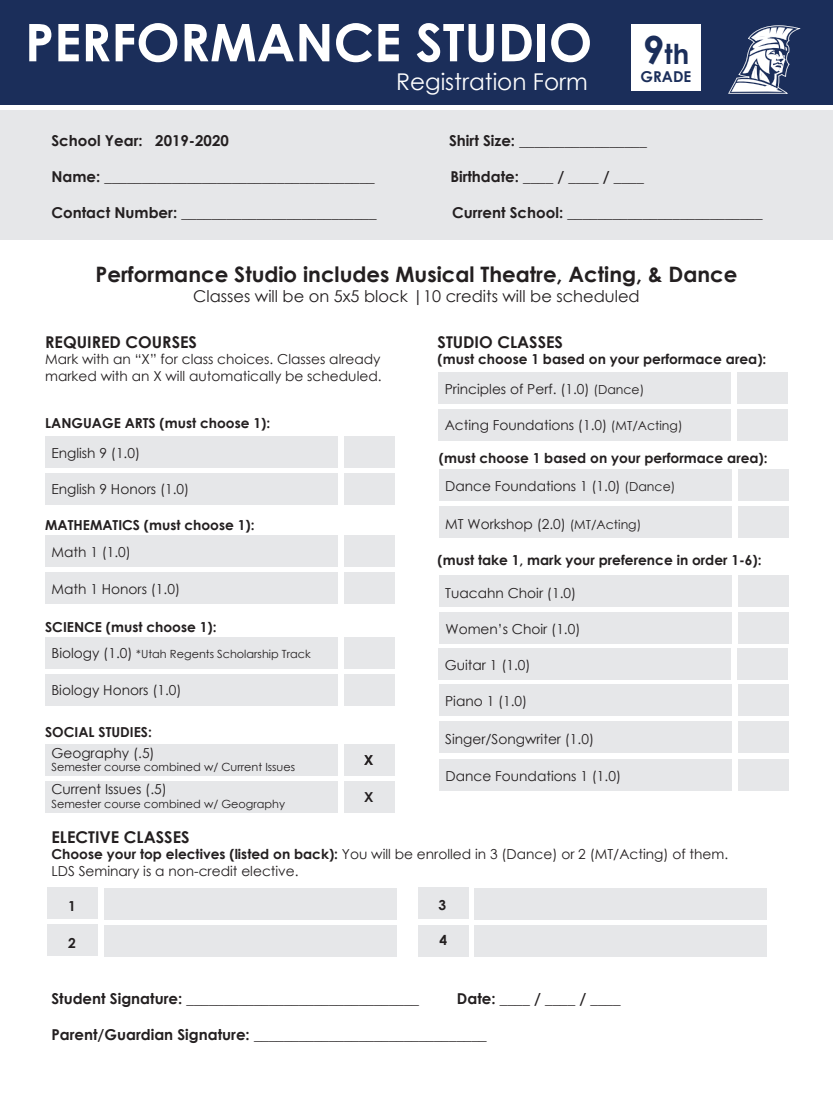
<style>
.page{position:relative;width:833px;height:1103px;background:#fff}
.page>*{position:absolute;margin:0;border:0;box-sizing:border-box;transform-origin:0 0}
.t1{font:700 51.88px "Century Gothic";color:#fff}
.t2{font:700 27.5px "Century Gothic";color:#1b2e5a}
.t3{font:23.12px "Century Gothic";color:#fff}
.t4{font:700 21.25px "Century Gothic";color:#231f20}
.t5{font:16.25px "Century Gothic";color:#231f20}
.t6{font:700 16.25px "Century Gothic";color:#231f20}
.t7{font:700 15px "Century Gothic";color:#231f20}
.t8{font:700 15px "Century Gothic";color:#1b2e5a}
.t9{font:13.75px/16.5px "Century Gothic";color:#231f20}
.t10{font:700 13.75px/29.8px "Century Gothic";color:#231f20}
.t11{font:11.25px "Century Gothic";color:#231f20}
.s1{font-size:38.75px}
.s2{font-weight:400}
.s3{font-weight:400;font-size:12.5px}
.s4{font-size:12.5px}
.s5{font-size:13.75px}
.s6{font-weight:700}
</style>
<div class="page">
<div style="left:0;top:0;width:832px;height:104px;background:#1b2e5a"></div>
<div style="left:45px;top:436px;width:293px;height:31px;background:#e6e7e9"></div>
<div style="left:344px;top:436px;width:50px;height:31px;background:#e6e7e9"></div>
<div style="left:45px;top:473px;width:293px;height:31px;background:#e6e7e9"></div>
<div style="left:344px;top:473px;width:50px;height:31px;background:#e6e7e9"></div>
<div style="left:45px;top:535px;width:293px;height:31px;background:#e6e7e9"></div>
<div style="left:344px;top:535px;width:50px;height:31px;background:#e6e7e9"></div>
<div style="left:45px;top:572px;width:293px;height:31px;background:#e6e7e9"></div>
<div style="left:344px;top:572px;width:50px;height:31px;background:#e6e7e9"></div>
<div style="left:45px;top:637px;width:293px;height:31px;background:#e6e7e9"></div>
<div style="left:344px;top:637px;width:50px;height:31px;background:#e6e7e9"></div>
<div style="left:45px;top:674px;width:293px;height:31px;background:#e6e7e9"></div>
<div style="left:344px;top:674px;width:50px;height:31px;background:#e6e7e9"></div>
<div style="left:45px;top:744px;width:293px;height:31px;background:#e6e7e9"></div>
<div style="left:344px;top:744px;width:50px;height:31px;background:#e6e7e9"></div>
<div style="left:45px;top:781px;width:293px;height:31px;background:#e6e7e9"></div>
<div style="left:344px;top:781px;width:50px;height:31px;background:#e6e7e9"></div>
<div style="left:0;top:111px;width:832px;height:129px;background:#e6e7e9"></div>
<div style="left:104px;top:888px;width:292px;height:31px;background:#e6e7e9"></div>
<div style="left:47px;top:887px;width:51px;height:31px;background:#e6e7e9"></div>
<div style="left:104px;top:925px;width:292px;height:31px;background:#e6e7e9"></div>
<div style="left:47px;top:924px;width:51px;height:31px;background:#e6e7e9"></div>
<div style="left:474px;top:888px;width:293px;height:31px;background:#e6e7e9"></div>
<div style="left:418px;top:887px;width:50px;height:31px;background:#e6e7e9"></div>
<div style="left:438px;top:372px;width:293px;height:31px;background:#e6e7e9"></div>
<div style="left:737px;top:372px;width:51px;height:31px;background:#e6e7e9"></div>
<div style="left:438px;top:409px;width:293px;height:31px;background:#e6e7e9"></div>
<div style="left:737px;top:409px;width:51px;height:31px;background:#e6e7e9"></div>
<div style="left:438px;top:648px;width:293px;height:31px;background:#e6e7e9"></div>
<div style="left:737px;top:648px;width:51px;height:31px;background:#e6e7e9"></div>
<div style="left:631px;top:24px;width:70px;height:67px;background:#fff"></div>
<div style="left:439px;top:685px;width:292px;height:31px;background:#e6e7e9"></div>
<div style="left:737px;top:685px;width:51px;height:31px;background:#e6e7e9"></div>
<div style="left:439px;top:722px;width:292px;height:31px;background:#e6e7e9"></div>
<div style="left:737px;top:722px;width:51px;height:31px;background:#e6e7e9"></div>
<div style="left:439px;top:470px;width:292px;height:31px;background:#e6e7e9"></div>
<div style="left:737px;top:470px;width:51px;height:31px;background:#e6e7e9"></div>
<div style="left:439px;top:507px;width:292px;height:31px;background:#e6e7e9"></div>
<div style="left:737px;top:507px;width:51px;height:31px;background:#e6e7e9"></div>
<div style="left:439px;top:576px;width:292px;height:31px;background:#e6e7e9"></div>
<div style="left:737px;top:576px;width:51px;height:31px;background:#e6e7e9"></div>
<div style="left:439px;top:612px;width:293px;height:31px;background:#e6e7e9"></div>
<div style="left:738px;top:612px;width:50px;height:31px;background:#e6e7e9"></div>
<div style="left:474px;top:925px;width:293px;height:31px;background:#e6e7e9"></div>
<div style="left:418px;top:925px;width:50px;height:31px;background:#e6e7e9"></div>
<div style="left:439px;top:759px;width:293px;height:31px;background:#e6e7e9"></div>
<div style="left:738px;top:759px;width:50px;height:31px;background:#e6e7e9"></div>
<svg style="left:728px;top:25px;width:72px;height:69px"></svg>
<h1 class="t1" style="left:25px;top:3px;width:569px">PERFORMANCE STUDIO</h1>
<h3 class="t3" style="left:396px;top:65px;width:193px">Registration Form</h3>
<p class="t7" style="left:51px;top:129px;width:179px">School Year: 2019-2020</p>
<p class="t7" style="left:449px;top:129px;width:199px">Shirt Size: _________________</p>
<p class="t7" style="left:51px;top:165px;width:325px">Name: ____________________________________</p>
<p class="t7" style="left:450px;top:165px;width:195px">Birthdate: ____ / ____ / ____</p>
<p class="t7" style="left:51px;top:201px;width:326px">Contact Number: __________________________</p>
<p class="t7" style="left:452px;top:201px;width:312px">Current School: __________________________</p>
<h2 class="t2" style="left:642px;top:33px;width:48px"><span class="s1">9</span>th</h2>
<p class="t8" style="left:640px;top:65px;width:52px">GRADE</p>
<h3 class="t4" style="left:96px;top:258px;width:643px">Performance Studio includes Musical Theatre, Acting, &amp; Dance</h3>
<p class="t5" style="left:193px;top:284px;width:448px">Classes will be on 5x5 block |10 credits will be scheduled</p>
<p class="t6" style="left:45px;top:329px;width:153px">REQUIRED COURSES</p>
<p class="t9" style="left:45px;top:351px;width:338px">Mark with an “X” for class choices. Classes already marked with an X will automatically be scheduled.</p>
<p class="t10" style="left:45px;top:407px;width:226px">LANGUAGE ARTS (must choose 1):</p>
<p class="t6" style="left:437px;top:329px;width:127px">STUDIO CLASSES</p>
<p class="t10" style="left:445px;top:343px;width:323px;text-indent:-7px">(must choose 1 based on your performace area):<br><span class="s2">Principles of Perf. (1.0)</span> <span class="s3">(Dance)</span></p>
<p class="t9" style="left:445px;top:417px;width:239px">Acting Foundations (1.0) <span class="s4">(MT/Acting)</span></p>
<p class="t9" style="left:51px;top:444px;width:90px">English 9 (1.0)</p>
<p class="t9" style="left:51px;top:480px;width:139px">English 9 Honors (1.0)</p>
<p class="t10" style="left:45px;top:510px;width:211px">MATHEMATICS (must choose 1):</p>
<p class="t9" style="left:51px;top:543px;width:81px">Math 1 (1.0)</p>
<p class="t9" style="left:51px;top:580px;width:130px">Math 1 Honors (1.0)</p>
<p class="t10" style="left:45px;top:611px;width:173px">SCIENCE (must choose 1):</p>
<p class="t11" style="left:51px;top:646px;width:261px"><span class="s5">Biology (1.0)</span> *Utah Regents Scholarship Track</p>
<p class="t9" style="left:51px;top:682px;width:132px">Biology Honors (1.0)</p>
<p class="t10" style="left:45px;top:716px;width:108px">SOCIAL STUDIES:</p>
<p class="t9" style="left:51px;top:744px;width:105px">Geography (.5)</p>
<p class="t11" style="left:51px;top:759px;width:245px">Semester course combined w/ Current Issues</p>
<p class="t9" style="left:51px;top:780px;width:117px">Current Issues (.5)</p>
<p class="t11" style="left:51px;top:795px;width:235px">Semester course combined w/ Geography</p>
<p class="t10" style="left:364px;top:744px;width:11px">X</p>
<p class="t10" style="left:364px;top:782px;width:11px">X</p>
<p class="t10" style="left:439px;top:442px;width:330px">(must choose 1 based on your performace area):</p>
<p class="t9" style="left:445px;top:478px;width:232px">Dance Foundations 1 (1.0) <span class="s4">(Dance)</span></p>
<p class="t9" style="left:445px;top:515px;width:198px">MT Workshop (2.0) <span class="s4">(MT/Acting)</span></p>
<p class="t10" style="left:437px;top:544px;width:325px">(must take 1, mark your preference in order 1-6):</p>
<p class="t9" style="left:445px;top:584px;width:132px">Tuacahn Choir (1.0)</p>
<p class="t9" style="left:445px;top:620px;width:136px">Women’s Choir (1.0)</p>
<p class="t9" style="left:445px;top:657px;width:87px">Guitar 1 (1.0)</p>
<p class="t9" style="left:445px;top:692px;width:84px">Piano 1 (1.0)</p>
<p class="t9" style="left:445px;top:730px;width:150px">Singer/Songwriter (1.0)</p>
<p class="t9" style="left:445px;top:768px;width:177px">Dance Foundations 1 (1.0)</p>
<p class="t6" style="left:51px;top:824px;width:140px">ELECTIVE CLASSES</p>
<p class="t9" style="left:51px;top:846px;width:678px"><span class="s6">Choose your top electives (listed on back):</span> You will be enrolled in 3 (Dance) or 2 (MT/Acting) of them.<br>LDS Seminary is a non-credit elective.</p>
<p class="t10" style="left:68px;top:890px;width:9px">1</p>
<p class="t10" style="left:68px;top:927px;width:9px">2</p>
<p class="t10" style="left:438px;top:889px;width:9px">3</p>
<p class="t10" style="left:439px;top:924px;width:9px">4</p>
<p class="t7" style="left:51px;top:986px;width:369px">Student Signature: _______________________________</p>
<p class="t7" style="left:457px;top:986px;width:165px">Date: ____ / ____ / ____</p>
<p class="t7" style="left:51px;top:1022px;width:436px">Parent/Guardian Signature: _______________________________</p>
</div>
